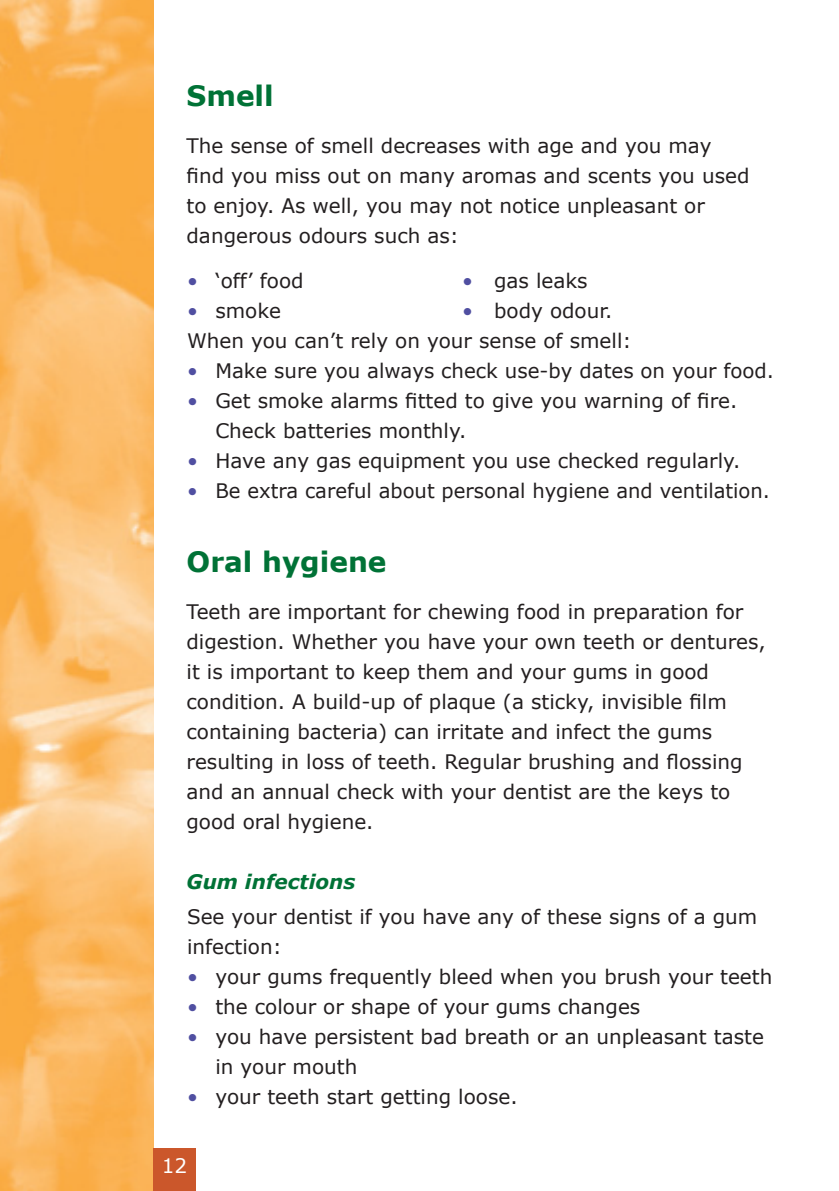
<style>
.page{position:relative;width:839px;height:1191px;background:#fff}
.page>*{position:absolute;margin:0;border:0;box-sizing:border-box;transform-origin:0 0}
.t1{font:700 28px "Verdana";color:#007236}
.t2{font:20px/30px "Verdana";color:#231f20}
.t3{font:italic 700 20px "Verdana";color:#007236}
.t4{font:20px "Verdana";color:#fff}
.s1{color:#504fa1}
</style>
<div class="page">
<img style="left:0;top:0;width:153px;height:1190px">
<div style="left:153px;top:1148px;width:43px;height:42px;background:#cb572b"></div>
<h1 class="t1" style="left:187px;top:78px;width:89px">Smell</h1>
<p class="t2" style="left:187px;top:130px;width:564px">The sense of smell decreases with age and you may find you miss out on many aromas and scents you used to enjoy. As well, you may not notice unpleasant or dangerous odours such as:</p>
<p class="t2" style="left:187px;top:265px;width:118px"><span class="s1">•</span> ‘off’ food</p>
<p class="t2" style="left:462px;top:265px;width:127px"><span class="s1">•</span> gas leaks</p>
<p class="t2" style="left:187px;top:295px;width:95px"><span class="s1">•</span> smoke</p>
<p class="t2" style="left:187px;top:295px;width:446px;text-indent:275px"><span class="s1">•</span> body odour.<br>When you can’t rely on your sense of smell:</p>
<p class="t2" style="left:187px;top:355px;width:589px"><span class="s1">•</span> Make sure you always check use-by dates on your food.</p>
<p class="t2" style="left:215px;top:385px;width:524px;text-indent:-28px"><span class="s1">•</span> Get smoke alarms fitted to give you warning of fire.<br>Check batteries monthly.</p>
<p class="t2" style="left:187px;top:445px;width:555px"><span class="s1">•</span> Have any gas equipment you use checked regularly.</p>
<p class="t2" style="left:187px;top:475px;width:584px"><span class="s1">•</span> Be extra careful about personal hygiene and ventilation.</p>
<h1 class="t1" style="left:187px;top:544px;width:202px">Oral hygiene</h1>
<p class="t2" style="left:187px;top:596px;width:581px">Teeth are important for chewing food in preparation for digestion. Whether you have your own teeth or dentures, it is important to keep them and your gums in good condition. A build-up of plaque (a sticky, invisible film containing bacteria) can irritate and infect the gums resulting in loss of teeth. Regular brushing and flossing and an annual check with your dentist are the keys to good oral hygiene.</p>
<p class="t3" style="left:187px;top:868px;width:170px">Gum infections</p>
<p class="t2" style="left:187px;top:901px;width:572px">See your dentist if you have any of these signs of a gum infection:</p>
<p class="t2" style="left:187px;top:961px;width:587px"><span class="s1">•</span> your gums frequently bleed when you brush your teeth</p>
<p class="t2" style="left:187px;top:991px;width:455px"><span class="s1">•</span> the colour or shape of your gums changes</p>
<p class="t2" style="left:215px;top:1021px;width:550px;text-indent:-28px"><span class="s1">•</span> you have persistent bad breath or an unpleasant taste in your mouth</p>
<p class="t2" style="left:187px;top:1081px;width:332px"><span class="s1">•</span> your teeth start getting loose.</p>
<p class="t4" style="left:162px;top:1152px;width:27px">12</p>
</div>
